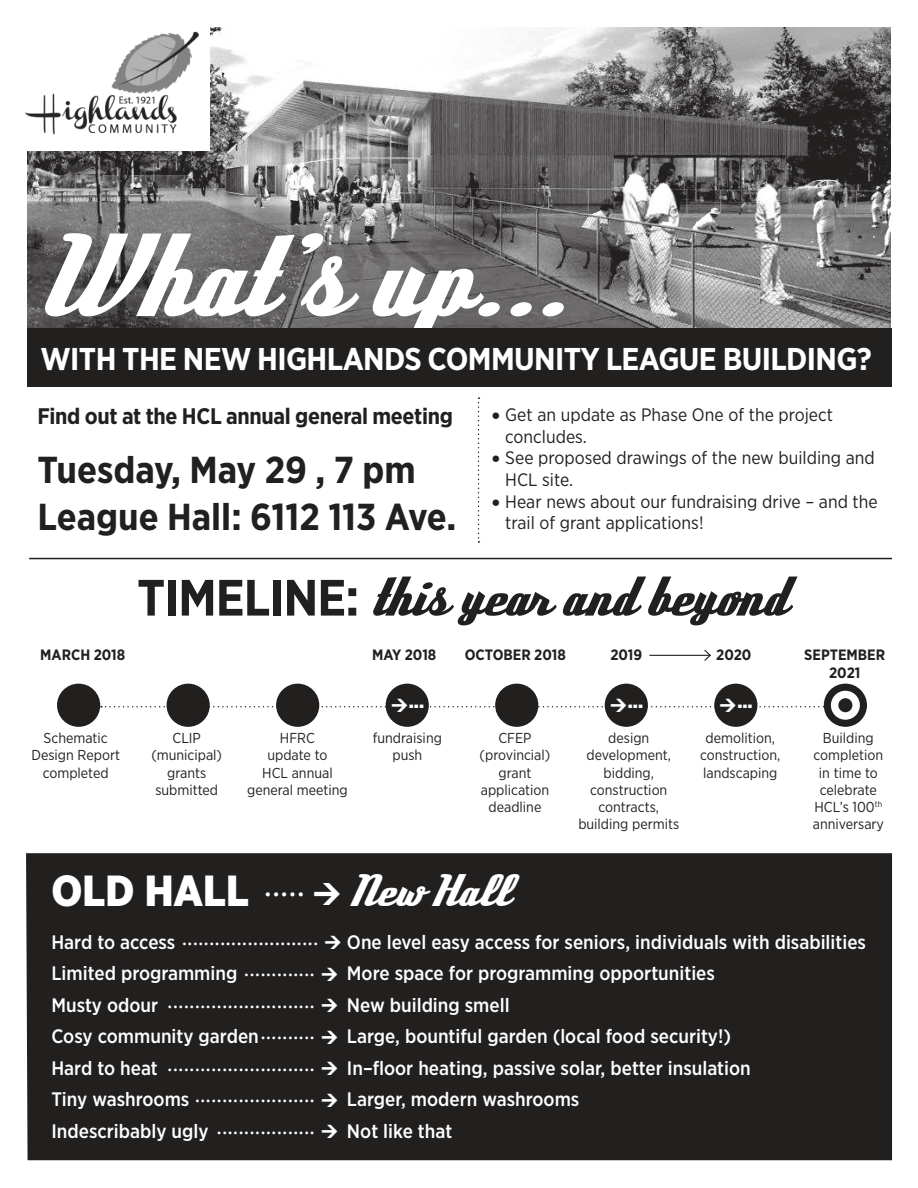
<style>
.page{position:relative;width:918px;height:1188px;background:#fff}
.page>*{position:absolute;margin:0;border:0;box-sizing:border-box;transform-origin:0 0}
.t1{font:111px "Deftone Stylus";letter-spacing:-.02em;color:#fff}
.t2{font:52.5px "Deftone Stylus";letter-spacing:-.02em;color:#221f1f}
.t3{font:900 43.5px "Gotham Narrow";color:#fff}
.t4{font:43.5px "Deftone Stylus";color:#fff}
.t5{font:700 37.5px/46.5px "Gotham Narrow";color:#221f1f}
.t6{font:36px "Minion Pro";color:#fff}
.t7{font:700 31.5px "Gotham Narrow";letter-spacing:-.02em;color:#fff}
.t8{font:24px/31.5px "Minion Pro";color:#fff;text-align:right}
.t9{font:700 22.5px "Gotham Narrow";letter-spacing:-.015em;color:#221f1f}
.t10{font:500 19.5px "Gotham Narrow";color:#fff}
.t11{font:18px/21.6px "Gotham Narrow";color:#221f1f}
.t12{font:900 18px "Gotham";color:#fff}
.t13{font:700 15px/18px "Gotham Narrow";color:#221f1f;text-align:center}
.t14{font:14.4px/17.2px "Gotham Narrow";color:#221f1f;text-align:center}
.s1{font-family:"Gotham Narrow";font-weight:700;font-size:51px}
</style>
<div class="page">
<div style="left:26px;top:853px;width:866px;height:307px;background:#221f1f"></div>
<img style="left:28px;top:27px;width:863px;height:301px">
<div style="left:23px;top:22px;width:187px;height:129px;background:#fff"></div>
<img style="left:25px;top:31px;width:174px;height:104px">
<div style="left:57px;top:684px;width:43px;height:43px;background:#221f1f;border-radius:50%"></div>
<div style="left:167px;top:684px;width:43px;height:43px;background:#221f1f;border-radius:50%"></div>
<div style="left:276px;top:684px;width:43px;height:43px;background:#221f1f;border-radius:50%"></div>
<div style="left:495px;top:684px;width:43px;height:43px;background:#221f1f;border-radius:50%"></div>
<div style="left:605px;top:684px;width:43px;height:43px;background:#221f1f;border-radius:50%"></div>
<div style="left:824px;top:684px;width:43px;height:43px;background:#221f1f;border-radius:50%"></div>
<div style="left:386px;top:684px;width:43px;height:43px;background:#221f1f;border-radius:50%"></div>
<div style="left:714px;top:684px;width:43px;height:43px;background:#221f1f;border-radius:50%"></div>
<div style="left:831px;top:691px;width:29px;height:29px;background:#fff;border-radius:50%"></div>
<div style="left:838px;top:698px;width:14px;height:14px;background:#221f1f;border-radius:50%"></div>
<hr style="left:29px;top:558px;width:863px;height:1px;background:#221f1f">
<svg style="left:478px;top:397px;width:1px;height:146px"></svg>
<div style="left:28px;top:328px;width:864px;height:59px;background:#221f1f"></div>
<hr style="left:649px;top:655px;width:61px;height:1px;background:#221f1f">
<svg style="left:703px;top:649px;width:8px;height:12px"></svg>
<svg style="left:101px;top:699px;width:743px;height:13px"></svg>
<svg style="left:314px;top:883px;width:26px;height:22px"></svg>
<svg style="left:326px;top:936px;width:15px;height:13px"></svg>
<svg style="left:322px;top:967px;width:15px;height:14px"></svg>
<svg style="left:322px;top:999px;width:15px;height:13px"></svg>
<svg style="left:322px;top:1031px;width:15px;height:13px"></svg>
<svg style="left:322px;top:1062px;width:15px;height:13px"></svg>
<svg style="left:322px;top:1094px;width:15px;height:13px"></svg>
<svg style="left:322px;top:1125px;width:15px;height:13px"></svg>
<h1 class="t1" style="left:32px;top:225px;width:528px">What’s up...</h1>
<h3 class="t7" style="left:40px;top:344px;width:833px">WITH THE NEW HIGHLANDS COMMUNITY LEAGUE BUILDING?</h3>
<p class="t9" style="left:38px;top:406px;width:417px">Find out at the HCL annual general meeting</p>
<h3 class="t5" style="left:38px;top:449px;width:421px">Tuesday, May 29 , 7 pm<br>League Hall: 6112 113 Ave.</h3>
<p class="t11" style="left:505px;top:405px;width:329px;text-indent:-14px">• Get an update as Phase One of the project concludes.</p>
<p class="t11" style="left:505px;top:448px;width:371px;text-indent:-14px">• See proposed drawings of the new building and<br>HCL site.</p>
<p class="t11" style="left:505px;top:491px;width:374px;text-indent:-14px">• Hear news about our fundraising drive – and the trail of grant applications!</p>
<p class="t13" style="left:40px;top:646px;width:87px">MARCH 2018</p>
<h2 class="t2" style="left:137px;top:573px;width:647px"><span class="s1">TIMELINE:</span> this year and beyond</h2>
<p class="t13" style="left:372px;top:646px;width:66px">MAY 2018</p>
<p class="t13" style="left:465px;top:646px;width:103px">OCTOBER 2018</p>
<p class="t13" style="left:804px;top:646px;width:82px">SEPTEMBER<br>2021</p>
<p class="t13" style="left:610px;top:646px;width:33px">2019</p>
<p class="t13" style="left:716px;top:646px;width:37px">2020</p>
<p class="t12" style="left:409px;top:691px;width:17px">...</p>
<p class="t12" style="left:628px;top:691px;width:17px">...</p>
<p class="t12" style="left:737px;top:691px;width:17px">...</p>
<p class="t14" style="left:31px;top:730px;width:90px">Schematic<br>Design Report completed</p>
<p class="t14" style="left:151px;top:730px;width:72px">CLIP (municipal) grants submitted</p>
<p class="t14" style="left:247px;top:730px;width:102px">HFRC<br>update to<br>HCL annual general meeting</p>
<p class="t14" style="left:373px;top:730px;width:71px">fundraising push</p>
<p class="t14" style="left:480px;top:730px;width:72px">CFEP (provincial) grant application deadline</p>
<p class="t14" style="left:578px;top:730px;width:103px">design development, bidding, construction contracts, building permits</p>
<p class="t14" style="left:700px;top:730px;width:82px">demolition, construction, landscaping</p>
<p class="t14" style="left:813px;top:730px;width:73px">Building completion in time to celebrate<br>HCL’s 100<sup>th </sup>anniversary</p>
<h3 class="t3" style="left:51px;top:871px;width:199px">OLD HALL</h3>
<h3 class="t4" style="left:347px;top:870px;width:161px">New Hall</h3>
<p class="t10" style="left:51px;top:933px;width:125px">Hard to access</p>
<p class="t10" style="left:347px;top:933px;width:521px">One level easy access for seniors, individuals with disabilities</p>
<p class="t10" style="left:51px;top:965px;width:187px">Limited programming</p>
<p class="t10" style="left:347px;top:965px;width:369px">More space for programming opportunities</p>
<p class="t10" style="left:51px;top:996px;width:108px">Musty odour</p>
<p class="t10" style="left:347px;top:996px;width:164px">New building smell</p>
<p class="t10" style="left:51px;top:1028px;width:209px">Cosy community garden</p>
<p class="t10" style="left:347px;top:1028px;width:386px">Large, bountiful garden (local food security!)</p>
<p class="t10" style="left:51px;top:1059px;width:108px">Hard to heat</p>
<p class="t10" style="left:347px;top:1059px;width:405px">In–floor heating, passive solar, better insulation</p>
<p class="t10" style="left:51px;top:1091px;width:139px">Tiny washrooms</p>
<p class="t10" style="left:347px;top:1091px;width:234px">Larger, modern washrooms</p>
<p class="t10" style="left:51px;top:1122px;width:159px">Indescribably ugly</p>
<p class="t10" style="left:347px;top:1122px;width:107px">Not like that</p>
<h3 class="t6" style="left:264px;top:862px;width:43px">.....</h3>
<p class="t8" style="left:167px;top:921px;width:153px">......................... ............. ........................... .......... ........................... ...................... ..................</p>
</div>
